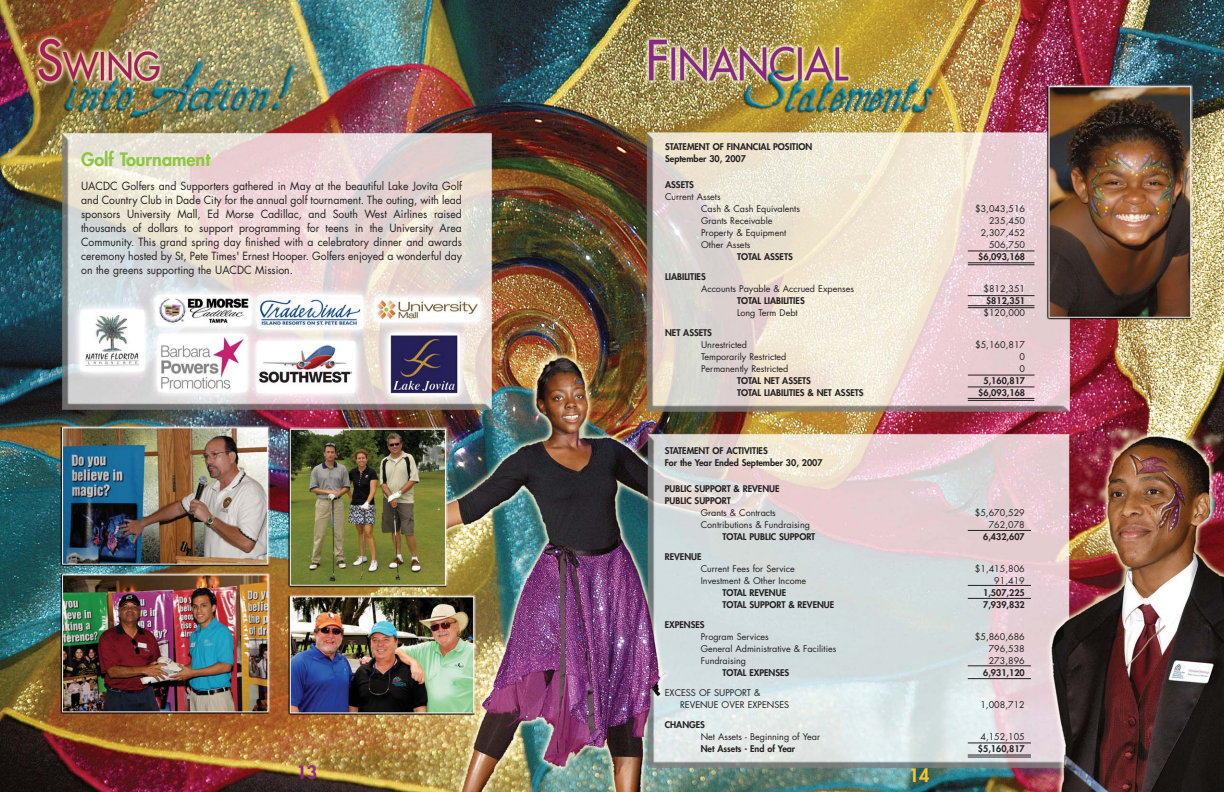
<style>
.page{position:relative;width:1224px;height:792px;background:#fff}
.page>*{position:absolute;margin:0;border:0;box-sizing:border-box;transform-origin:0 0}
.t1{font:800 18px "Futura";color:#8dc63f}
.t2{font:800 18px "Futura";color:#91278f}
.t3{font:800 18px "Futura";color:#ffc424}
.t4{font:11px/14px "Futura";color:#231f20;text-align:justify;scale:.95 1}
.t5{font:9px/12px "Futura";color:#231f20}
.t6{font:800 9px/12px "Futura";color:#231f20}
</style>
<div class="page">
<img style="left:0;top:0;width:1224px;height:792px">
<hr style="left:968px;top:530px;width:63px;height:1px;background:#231f20">
<hr style="left:968px;top:585px;width:63px;height:1px;background:#231f20">
<hr style="left:968px;top:598px;width:63px;height:1px;background:#231f20">
<hr style="left:968px;top:665px;width:63px;height:1px;background:#231f20">
<hr style="left:968px;top:678px;width:63px;height:1px;background:#231f20">
<hr style="left:968px;top:742px;width:63px;height:1px;background:#231f20">
<hr style="left:968px;top:757px;width:63px;height:1px;background:#231f20">
<hr style="left:968px;top:755px;width:63px;height:1px;background:#231f20">
<hr style="left:968px;top:250px;width:66px;height:1px;background:#231f20">
<hr style="left:968px;top:264px;width:66px;height:1px;background:#231f20">
<hr style="left:968px;top:262px;width:66px;height:1px;background:#231f20">
<hr style="left:968px;top:295px;width:66px;height:1px;background:#231f20">
<hr style="left:968px;top:307px;width:66px;height:1px;background:#231f20">
<hr style="left:968px;top:305px;width:66px;height:1px;background:#231f20">
<hr style="left:968px;top:375px;width:66px;height:1px;background:#231f20">
<hr style="left:968px;top:386px;width:66px;height:1px;background:#231f20">
<hr style="left:968px;top:400px;width:66px;height:1px;background:#231f20">
<hr style="left:968px;top:398px;width:66px;height:1px;background:#231f20">
<h1 class="t1" style="left:81px;top:150px;width:131px">Golf Tournament</h1>
<p class="t4" style="left:81px;top:180px;width:402px">UACDC Golfers and Supporters gathered in May at the beautiful Lake Jovita Golf and Country Club in Dade City for the annual golf tournament. The outing, with lead sponsors University Mall, Ed Morse Cadillac, and South West Airlines raised thousands of dollars to support programming for teens in the University Area Community. This grand spring day finished with a celebratory dinner and awards ceremony hosted by St, Pete Times' Ernest Hooper. Golfers enjoyed a wonderful day on the greens supporting the UACDC Mission.</p>
<p class="t6" style="left:665px;top:142px;width:149px">STATEMENT OF FINANCIAL POSITION<br>September 30, 2007</p>
<p class="t6" style="left:665px;top:180px;width:30px">ASSETS</p>
<p class="t5" style="left:701px;top:192px;width:100px;text-indent:-36px">Current Assets<br>Cash &amp; Cash Equivalents</p>
<p class="t5" style="left:975px;top:204px;width:51px">$3,043,516</p>
<p class="t5" style="left:701px;top:216px;width:73px">Grants Receivable</p>
<p class="t5" style="left:989px;top:216px;width:38px">235,450</p>
<p class="t5" style="left:701px;top:228px;width:87px">Property &amp; Equipment</p>
<p class="t5" style="left:981px;top:228px;width:46px">2,307,452</p>
<p class="t5" style="left:701px;top:240px;width:51px">Other Assets</p>
<p class="t5" style="left:989px;top:240px;width:38px">506,750</p>
<p class="t6" style="left:737px;top:252px;width:57px">TOTAL ASSETS</p>
<p class="t6" style="left:978px;top:252px;width:48px">$6,093,168</p>
<p class="t6" style="left:665px;top:272px;width:42px">LIABILITIES</p>
<p class="t5" style="left:701px;top:284px;width:154px">Accounts Payable &amp; Accrued Expenses</p>
<p class="t5" style="left:984px;top:284px;width:43px">$812,351</p>
<p class="t6" style="left:737px;top:296px;width:69px">TOTAL LIABILITIES</p>
<p class="t6" style="left:986px;top:296px;width:41px">$812,351</p>
<p class="t5" style="left:737px;top:308px;width:62px">Long Term Debt</p>
<p class="t5" style="left:984px;top:308px;width:43px">$120,000</p>
<p class="t6" style="left:665px;top:328px;width:48px">NET ASSETS</p>
<p class="t5" style="left:701px;top:340px;width:48px">Unrestricted</p>
<p class="t5" style="left:975px;top:340px;width:51px">$5,160,817</p>
<p class="t5" style="left:701px;top:352px;width:87px">Temporarily Restricted</p>
<p class="t5" style="left:1020px;top:352px;width:7px">0</p>
<p class="t5" style="left:701px;top:364px;width:89px">Permanently Restricted</p>
<p class="t5" style="left:1020px;top:364px;width:7px">0</p>
<p class="t6" style="left:737px;top:376px;width:75px">TOTAL NET ASSETS</p>
<p class="t6" style="left:984px;top:376px;width:43px">5,160,817</p>
<p class="t6" style="left:737px;top:388px;width:128px">TOTAL LIABILITIES &amp; NET ASSETS</p>
<p class="t6" style="left:978px;top:388px;width:48px">$6,093,168</p>
<p class="t6" style="left:665px;top:445px;width:159px">STATEMENT OF ACTIVITIES<br>For the Year Ended September 30, 2007</p>
<p class="t6" style="left:665px;top:483px;width:116px">PUBLIC SUPPORT &amp; REVENUE<br>PUBLIC SUPPORT</p>
<p class="t5" style="left:701px;top:507px;width:77px">Grants &amp; Contracts</p>
<p class="t5" style="left:975px;top:507px;width:51px">$5,670,529</p>
<p class="t5" style="left:701px;top:519px;width:111px">Contributions &amp; Fundraising</p>
<p class="t5" style="left:989px;top:519px;width:38px">762,078</p>
<p class="t6" style="left:722px;top:531px;width:94px">TOTAL PUBLIC SUPPORT</p>
<p class="t6" style="left:983px;top:531px;width:43px">6,432,607</p>
<p class="t6" style="left:665px;top:551px;width:38px">REVENUE</p>
<p class="t5" style="left:701px;top:563px;width:96px">Current Fees for Service</p>
<p class="t5" style="left:975px;top:563px;width:51px">$1,415,806</p>
<p class="t5" style="left:701px;top:575px;width:107px">Investment &amp; Other Income</p>
<p class="t5" style="left:994px;top:575px;width:32px">91,419</p>
<p class="t6" style="left:722px;top:587px;width:65px">TOTAL REVENUE</p>
<p class="t6" style="left:983px;top:587px;width:43px">1,507,225</p>
<p class="t6" style="left:722px;top:599px;width:113px">TOTAL SUPPORT &amp; REVENUE</p>
<p class="t6" style="left:983px;top:599px;width:43px">7,939,832</p>
<p class="t6" style="left:665px;top:619px;width:41px">EXPENSES</p>
<p class="t5" style="left:701px;top:631px;width:70px">Program Services</p>
<p class="t5" style="left:975px;top:631px;width:51px">$5,860,686</p>
<p class="t5" style="left:701px;top:643px;width:137px">General Administrative &amp; Facilities</p>
<p class="t5" style="left:989px;top:643px;width:38px">796,538</p>
<p class="t5" style="left:701px;top:655px;width:47px">Fundraising</p>
<p class="t5" style="left:989px;top:655px;width:38px">273,896</p>
<p class="t6" style="left:722px;top:667px;width:68px">TOTAL EXPENSES</p>
<p class="t6" style="left:983px;top:667px;width:43px">6,931,120</p>
<p class="t5" style="left:680px;top:687px;width:111px;text-indent:-15px">EXCESS OF SUPPORT &amp;<br>REVENUE OVER EXPENSES</p>
<p class="t5" style="left:980px;top:699px;width:46px">1,008,712</p>
<p class="t6" style="left:665px;top:719px;width:42px">CHANGES</p>
<p class="t5" style="left:701px;top:731px;width:121px">Net Assets - Beginning of Year</p>
<p class="t5" style="left:980px;top:731px;width:46px">4,152,105</p>
<p class="t6" style="left:701px;top:743px;width:96px">Net Assets - End of Year</p>
<p class="t6" style="left:978px;top:743px;width:48px">$5,160,817</p>
<h1 class="t2" style="left:296px;top:763px;width:22px">13</h1>
<h1 class="t3" style="left:909px;top:767px;width:22px">14</h1>
</div>
